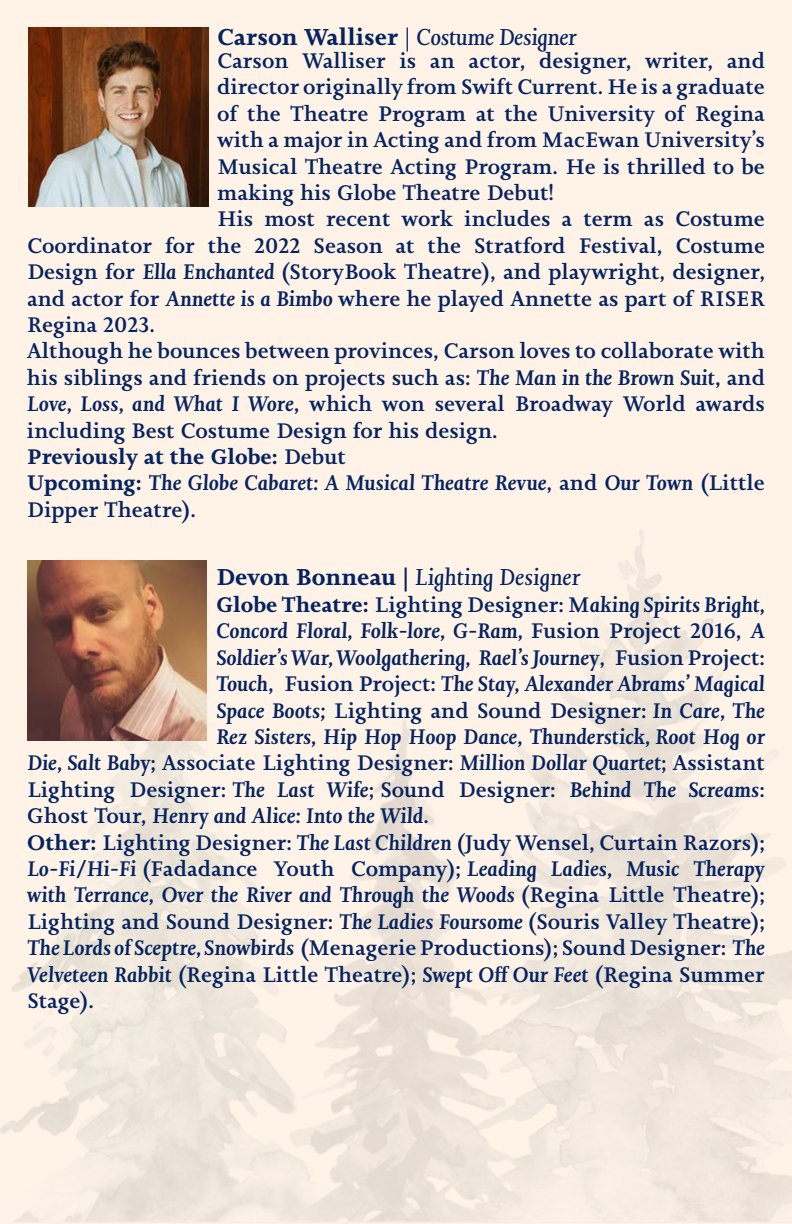
<style>
.page{position:relative;width:792px;height:1224px;background:#fff2e7}
.page>*{position:absolute;margin:0;border:0;box-sizing:border-box;transform-origin:0 0}
.t1{font:italic 24px "Joanna Nova";letter-spacing:-.005em;color:#05235f}
.t2{font:500 22px/26.4px "Joanna Nova";color:#05235f;text-align:justify}
.t3{font:italic 500 22px/26.4px "Joanna Nova";color:#05235f}
.t4{font:700 22px "Joanna Nova";color:#05235f}
.s1{font-weight:700;font-style:normal}
.s2{font-style:normal}
.s3{font-style:italic}
.s4{font-weight:500}
.s5{font-weight:500;font-style:normal}
.s6{font-weight:700}
</style>
<div class="page">
<img style="left:0;top:530px;width:792px;height:692px">
<img style="left:28px;top:561px;width:179px;height:180px">
<img style="left:28px;top:27px;width:180px;height:180px">
<p class="t1" style="left:217px;top:20px;width:361px"><span class="s1">Carson Walliser</span> <span class="s2">|</span> Costume Designer</p>
<p class="t2" style="left:217px;top:47px;width:549px">Carson Walliser is an actor, designer, writer, and director originally from Swift Current. He is a graduate of the Theatre Program at the University of Regina with a major in Acting and from MacEwan University’s Musical Theatre Acting Program. He is thrilled to be making his Globe Theatre Debut!</p>
<p class="t2" style="left:27px;top:206px;width:740px;text-indent:190px">His most recent work includes a term as Costume Coordinator for the 2022 Season at the Stratford Festival, Costume Design for <span class="s3">Ella Enchanted</span> (StoryBook Theatre), and playwright, designer, and actor for <span class="s3">Annette is a Bimbo</span> where he played Annette as part of RISER Regina 2023.</p>
<p class="t2" style="left:27px;top:338px;width:740px">Although he bounces between provinces, Carson loves to collaborate with his siblings and friends on projects such as: <span class="s3">The Man in the Brown Suit</span>, and <span class="s3">Love, Loss, and What I Wore</span>, which won several Broadway World awards including Best Costume Design for his design.</p>
<p class="t4" style="left:27px;top:442px;width:320px">Previously at the Globe: <span class="s4">Debut</span></p>
<p class="t3" style="left:27px;top:469px;width:739px"><span class="s1">Upcoming:</span> The Globe Cabaret: A Musical Theatre Revue<span class="s2">, and</span> Our Town <span class="s2">(Little<br>Dipper Theatre).</span></p>
<p class="t1" style="left:216px;top:561px;width:366px"><span class="s1">Devon Bonneau</span> <span class="s5">|</span> Lighting Designer</p>
<p class="t3" style="left:216px;top:591px;width:551px"><span class="s1">Globe Theatre:</span> <span class="s2">Lighting Designer: M</span>aking Spirits Bright,</p>
<p class="t3" style="left:216px;top:617px;width:550px">Concord Floral, Folk-lore, G-Ram, <span class="s2">Fusion Project 2016,</span> A</p>
<p class="t3" style="left:216px;top:644px;width:551px">Soldier’s War, Woolgathering, Rael’s Journey<span class="s2">, Fusion Project:</span></p>
<p class="t3" style="left:216px;top:670px;width:550px">Touch<span class="s2">, Fusion Project:</span> The Stay, Alexander Abrams’ Magical</p>
<p class="t2" style="left:216px;top:697px;width:550px"><span class="s3">Space Boots;</span> Lighting and Sound Designer: <span class="s3">In Care, The</span></p>
<p class="t3" style="left:216px;top:723px;width:551px">Rez Sisters, Hip Hop Hoop Dance, Thunderstick, Root Hog or</p>
<p class="t2" style="left:27px;top:750px;width:740px"><span class="s3">Die, Salt Baby</span>; Associate Lighting Designer: <span class="s3">Million Dollar Quartet</span>; Assistant</p>
<p class="t2" style="left:27px;top:776px;width:740px">Lighting Designer: <span class="s3">The Last Wife</span>; Sound Designer: <span class="s3">Behind The Screams</span>:</p>
<p class="t3" style="left:27px;top:802px;width:403px"><span class="s2">Ghost Tour,</span> Henry and Alice: Into the Wild.</p>
<p class="t2" style="left:27px;top:829px;width:740px"><span class="s6">Other:</span> Lighting Designer: <span class="s3">The Last Children</span> (Judy Wensel, Curtain Razors); <span class="s3">Lo-Fi/Hi-Fi</span> (Fadadance Youth Company); <span class="s3">Leading Ladies, Music Therapy with Terrance, Over the River and Through the Woods</span> (Regina Little Theatre); Lighting and Sound Designer: <span class="s3">The Ladies Foursome</span> (Souris Valley Theatre); <span class="s3">The Lords of Sceptre, Snowbirds</span> (Menagerie Productions); Sound Designer: <span class="s3">The Velveteen Rabbit</span> (Regina Little Theatre); <span class="s3">Swept Off Our Feet</span> (Regina Summer Stage).</p>
</div>
